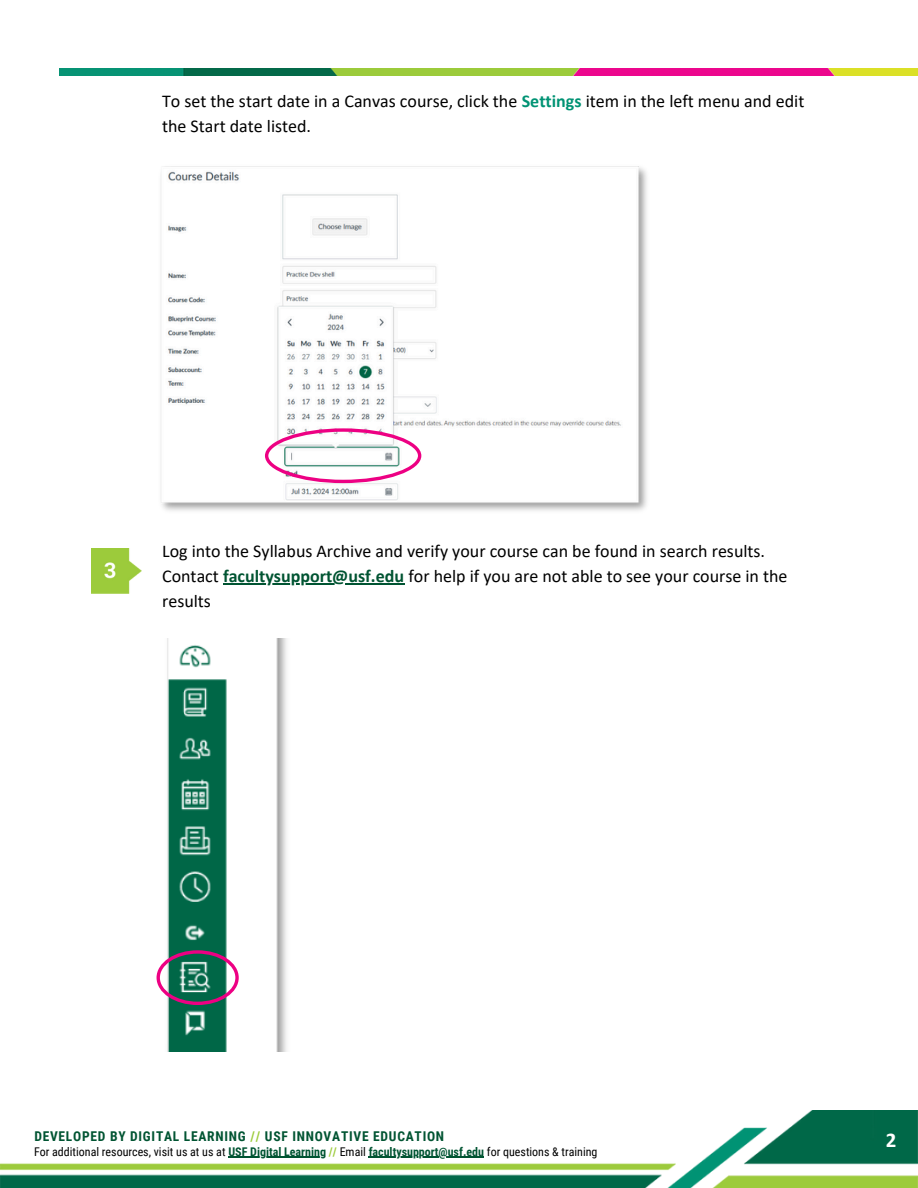
<style>
.page{position:relative;width:918px;height:1188px;background:#fff}
.page>*{position:absolute;margin:0;border:0;box-sizing:border-box;transform-origin:0 0}
.t1{font:700 21px "Calibri";color:#fff}
.t2{font:18px/24.8px "Calibri";color:#000}
.t3{font:700 13.5px "Roboto Condensed";letter-spacing:.055em;color:#005432}
.t4{font:12px "Roboto Condensed";color:#000}
.s1{font-weight:700;color:#009374}
.s2{font-weight:700;color:#005432}
.s3{color:#9ccb3b}
.s4{font-weight:700;color:#9ccb3b}
</style>
<div class="page">
<img style="left:59px;top:69px;width:859px;height:6px">
<img style="left:160px;top:166px;width:487px;height:345px">
<svg style="left:265px;top:428px;width:156px;height:55px"></svg>
<img style="left:92px;top:549px;width:49px;height:45px">
<hr style="left:223px;top:583px;width:181px;height:1px;background:#005432">
<img style="left:167px;top:639px;width:120px;height:413px">
<svg style="left:157px;top:950px;width:82px;height:55px"></svg>
<img style="left:0;top:1110px;width:918px;height:78px">
<hr style="left:228px;top:1157px;width:98px;height:1px;background:#005432">
<hr style="left:369px;top:1157px;width:115px;height:1px;background:#005432">
<p class="t2" style="left:162px;top:90px;width:644px">To set the start date in a Canvas course, click the <span class="s1">Settings</span> item in the left menu and edit the Start date listed.</p>
<p class="t2" style="left:162px;top:540px;width:627px">Log into the Syllabus Archive and verify your course can be found in search results.<br>Contact <span class="s2">facultysupport@usf.edu</span> for help if you are not able to see your course in the</p>
<p class="t2" style="left:162px;top:590px;width:50px">results</p>
<p class="t3" style="left:34px;top:1128px;width:411px">DEVELOPED BY DIGITAL LEARNING <span class="s3">//</span> USF INNOVATIVE EDUCATION</p>
<p class="t1" style="left:886px;top:1131px;width:12px">2</p>
<p class="t4" style="left:34px;top:1145px;width:565px">For additional resources, visit us at us at <span class="s2">USF Digital Learning</span> <span class="s4">//</span> Email <span class="s2">facultysupport@usf.edu</span> for questions &amp; training</p>
</div>
